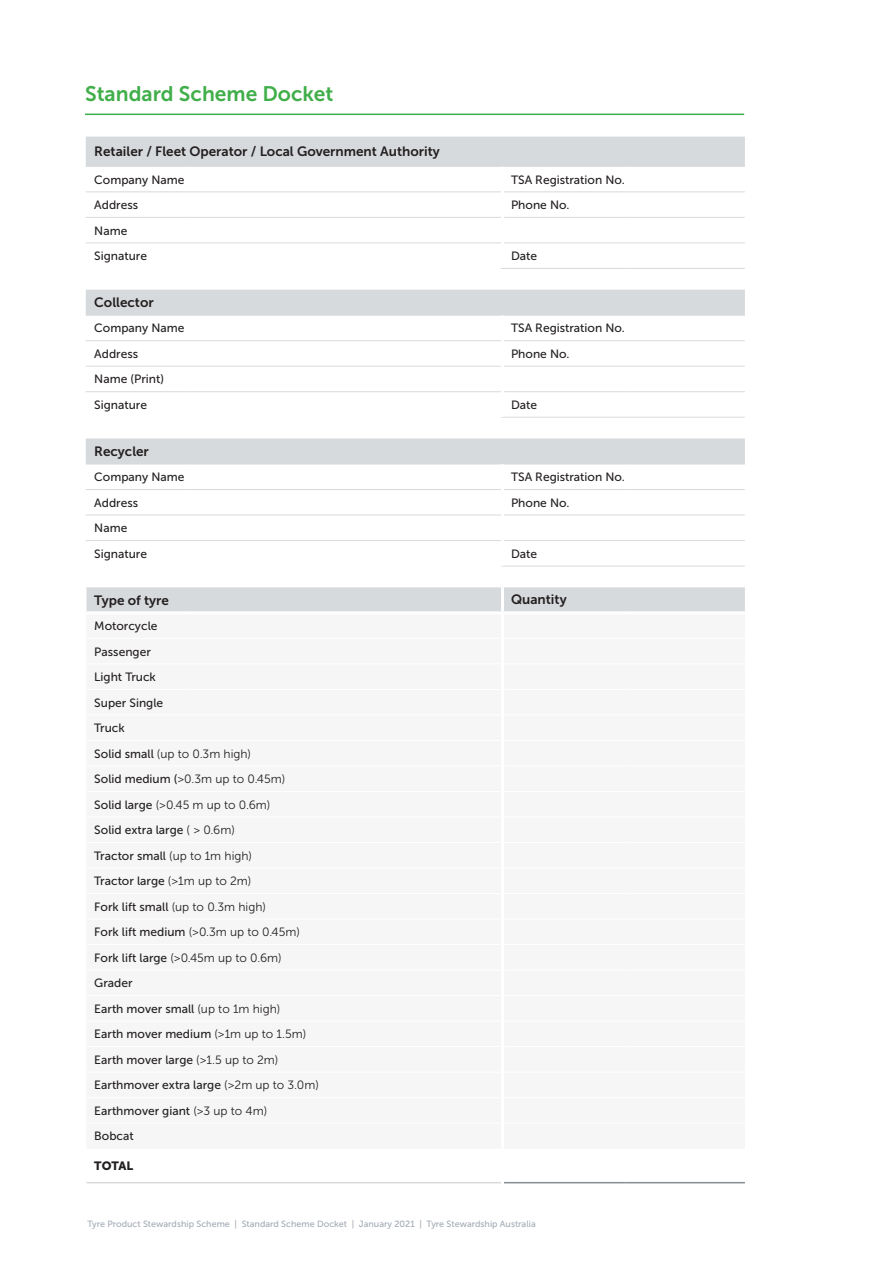
<style>
.page{position:relative;width:893px;height:1263px;background:#fff}
.page>*{position:absolute;margin:0;border:0;box-sizing:border-box;transform-origin:0 0}
.t1{font:21px "Museo Sans 700";color:#40ae49}
.t2{font:13.5px "Museo Sans 700";color:#231f20}
.t3{font:12px/25.5px "Museo Sans 500";color:#231f20}
.t4{font:12px/25.5px "Museo Sans 300";color:#231f20}
.t5{font:12px "Museo Sans 900";color:#231f20}
.t6{font:9px "Museo Sans 500";color:#a3aab5}
.s1{font-family:"Museo Sans 500"}
.s2{font-family:"Museo Sans 300"}
</style>
<div class="page">
<hr style="left:85px;top:114px;width:659px;height:1px;background:#40ae49">
<svg style="left:86px;top:137px;width:659px;height:474px"></svg>
<hr style="left:85px;top:587px;width:2px;height:26px;background:#fff">
<hr style="left:86px;top:166px;width:102px;height:1px;background:#d7dadc">
<hr style="left:188px;top:166px;width:314px;height:1px;background:#d7dadc">
<hr style="left:502px;top:166px;width:124px;height:1px;background:#d7dadc">
<hr style="left:626px;top:166px;width:119px;height:1px;background:#d7dadc">
<hr style="left:86px;top:191px;width:102px;height:1px;background:#d7dadc">
<hr style="left:188px;top:191px;width:313px;height:1px;background:#d7dadc">
<hr style="left:504px;top:191px;width:122px;height:1px;background:#d7dadc">
<hr style="left:626px;top:191px;width:119px;height:1px;background:#d7dadc">
<hr style="left:86px;top:217px;width:102px;height:1px;background:#d7dadc">
<hr style="left:188px;top:217px;width:313px;height:1px;background:#d7dadc">
<hr style="left:504px;top:217px;width:122px;height:1px;background:#d7dadc">
<hr style="left:626px;top:217px;width:119px;height:1px;background:#d7dadc">
<hr style="left:86px;top:242px;width:102px;height:1px;background:#d7dadc">
<hr style="left:188px;top:242px;width:313px;height:1px;background:#d7dadc">
<hr style="left:504px;top:242px;width:122px;height:1px;background:#d7dadc">
<hr style="left:626px;top:242px;width:119px;height:1px;background:#d7dadc">
<hr style="left:501px;top:268px;width:125px;height:1px;background:#d7dadc">
<hr style="left:626px;top:268px;width:119px;height:1px;background:#d7dadc">
<hr style="left:86px;top:391px;width:102px;height:1px;background:#d7dadc">
<hr style="left:188px;top:391px;width:313px;height:1px;background:#d7dadc">
<hr style="left:504px;top:391px;width:122px;height:1px;background:#d7dadc">
<hr style="left:626px;top:391px;width:119px;height:1px;background:#d7dadc">
<hr style="left:501px;top:417px;width:125px;height:1px;background:#d7dadc">
<hr style="left:626px;top:417px;width:119px;height:1px;background:#d7dadc">
<hr style="left:86px;top:540px;width:102px;height:1px;background:#d7dadc">
<hr style="left:188px;top:540px;width:313px;height:1px;background:#d7dadc">
<hr style="left:504px;top:540px;width:122px;height:1px;background:#d7dadc">
<hr style="left:626px;top:540px;width:119px;height:1px;background:#d7dadc">
<hr style="left:501px;top:566px;width:125px;height:1px;background:#d7dadc">
<hr style="left:626px;top:566px;width:119px;height:1px;background:#d7dadc">
<hr style="left:86px;top:315px;width:102px;height:1px;background:#d7dadc">
<hr style="left:188px;top:315px;width:314px;height:1px;background:#d7dadc">
<hr style="left:502px;top:315px;width:124px;height:1px;background:#d7dadc">
<hr style="left:626px;top:315px;width:119px;height:1px;background:#d7dadc">
<hr style="left:86px;top:340px;width:102px;height:1px;background:#d7dadc">
<hr style="left:188px;top:340px;width:313px;height:1px;background:#d7dadc">
<hr style="left:504px;top:340px;width:122px;height:1px;background:#d7dadc">
<hr style="left:626px;top:340px;width:119px;height:1px;background:#d7dadc">
<hr style="left:86px;top:366px;width:102px;height:1px;background:#d7dadc">
<hr style="left:188px;top:366px;width:313px;height:1px;background:#d7dadc">
<hr style="left:504px;top:366px;width:122px;height:1px;background:#d7dadc">
<hr style="left:626px;top:366px;width:119px;height:1px;background:#d7dadc">
<hr style="left:86px;top:464px;width:102px;height:1px;background:#d7dadc">
<hr style="left:188px;top:464px;width:314px;height:1px;background:#d7dadc">
<hr style="left:502px;top:464px;width:124px;height:1px;background:#d7dadc">
<hr style="left:626px;top:464px;width:119px;height:1px;background:#d7dadc">
<hr style="left:86px;top:489px;width:102px;height:1px;background:#d7dadc">
<hr style="left:188px;top:489px;width:313px;height:1px;background:#d7dadc">
<hr style="left:504px;top:489px;width:122px;height:1px;background:#d7dadc">
<hr style="left:626px;top:489px;width:119px;height:1px;background:#d7dadc">
<hr style="left:86px;top:515px;width:102px;height:1px;background:#d7dadc">
<hr style="left:188px;top:515px;width:313px;height:1px;background:#d7dadc">
<hr style="left:504px;top:515px;width:122px;height:1px;background:#d7dadc">
<hr style="left:626px;top:515px;width:119px;height:1px;background:#d7dadc">
<hr style="left:501px;top:167px;width:3px;height:25px;background:#fff">
<hr style="left:501px;top:192px;width:3px;height:25px;background:#fff">
<hr style="left:501px;top:217px;width:3px;height:26px;background:#fff">
<hr style="left:501px;top:243px;width:3px;height:25px;background:#fff">
<hr style="left:501px;top:316px;width:3px;height:25px;background:#fff">
<hr style="left:501px;top:341px;width:3px;height:25px;background:#fff">
<hr style="left:501px;top:366px;width:3px;height:26px;background:#fff">
<hr style="left:501px;top:392px;width:3px;height:25px;background:#fff">
<hr style="left:501px;top:464px;width:3px;height:25px;background:#fff">
<hr style="left:501px;top:489px;width:3px;height:26px;background:#fff">
<hr style="left:501px;top:515px;width:3px;height:25px;background:#fff">
<hr style="left:501px;top:540px;width:3px;height:26px;background:#fff">
<hr style="left:87px;top:1182px;width:101px;height:1px;background:#d7dadc">
<hr style="left:188px;top:1182px;width:313px;height:1px;background:#d7dadc">
<hr style="left:501px;top:587px;width:3px;height:24px;background:#fff">
<hr style="left:504px;top:1182px;width:122px;height:1px;background:#868e92">
<hr style="left:626px;top:1182px;width:119px;height:1px;background:#868e92">
<h1 class="t1" style="left:85px;top:82px;width:250px">Standard Scheme Docket</h1>
<p class="t2" style="left:94px;top:144px;width:347px">Retailer / Fleet Operator / Local Government Authority</p>
<p class="t3" style="left:94px;top:167px;width:92px">Company Name</p>
<p class="t3" style="left:511px;top:167px;width:115px">TSA Registration No.</p>
<p class="t3" style="left:94px;top:192px;width:45px">Address</p>
<p class="t3" style="left:511px;top:192px;width:60px">Phone No.</p>
<p class="t3" style="left:94px;top:218px;width:54px">Name<br>Signature</p>
<p class="t3" style="left:511px;top:243px;width:28px">Date</p>
<p class="t2" style="left:94px;top:295px;width:61px">Collector</p>
<p class="t3" style="left:94px;top:316px;width:92px">Company Name</p>
<p class="t3" style="left:511px;top:316px;width:115px">TSA Registration No.</p>
<p class="t3" style="left:94px;top:341px;width:45px">Address</p>
<p class="t3" style="left:511px;top:341px;width:60px">Phone No.</p>
<p class="t3" style="left:94px;top:366px;width:71px">Name (Print)<br>Signature</p>
<p class="t3" style="left:511px;top:392px;width:28px">Date</p>
<p class="t2" style="left:94px;top:444px;width:56px">Recycler</p>
<p class="t3" style="left:94px;top:464px;width:92px">Company Name</p>
<p class="t3" style="left:511px;top:464px;width:115px">TSA Registration No.</p>
<p class="t3" style="left:94px;top:490px;width:45px">Address</p>
<p class="t3" style="left:511px;top:490px;width:60px">Phone No.</p>
<p class="t3" style="left:94px;top:515px;width:54px">Name<br>Signature</p>
<p class="t3" style="left:511px;top:541px;width:28px">Date</p>
<p class="t2" style="left:94px;top:593px;width:76px">Type of tyre</p>
<p class="t2" style="left:511px;top:592px;width:57px">Quantity</p>
<p class="t3" style="left:94px;top:613px;width:70px">Motorcycle<br>Passenger<br>Light Truck<br>Super Single<br>Truck</p>
<p class="t4" style="left:94px;top:741px;width:192px"><span class="s1">Solid small</span> (up to 0.3m high)<br><span class="s1">Solid medium (</span>&gt;0.3m up to 0.45m)<br><span class="s1">Solid large</span> (&gt;0.45 m up to 0.6m)</p>
<p class="t3" style="left:94px;top:817px;width:159px">Solid extra large <span class="s2">( &gt; 0.6m)<br></span>Tractor small <span class="s2">(up to 1m high)<br></span>Tractor large <span class="s2">(&gt;1m up to 2m)</span></p>
<p class="t4" style="left:94px;top:894px;width:207px"><span class="s1">Fork lift small</span> (up to 0.3m high)<br><span class="s1">Fork lift medium</span> (&gt;0.3m up to 0.45m)<br><span class="s1">Fork lift large</span> (&gt;0.45m up to 0.6m)</p>
<p class="t3" style="left:94px;top:970px;width:226px">Grader<br>Earth mover small <span class="s2">(up to 1m high)<br></span>Earth mover medium <span class="s2">(&gt;1m up to 1.5m)<br></span>Earth mover large <span class="s2">(&gt;1.5 up to 2m)<br></span>Earthmover extra large <span class="s2">(&gt;2m up to 3.0m)<br></span>Earthmover giant <span class="s2">(&gt;3 up to 4m)<br></span>Bobcat</p>
<p class="t5" style="left:94px;top:1159px;width:40px">TOTAL</p>
<p class="t6" style="left:87px;top:1219px;width:450px">Tyre Product Stewardship Scheme | Standard Scheme Docket | January 2021 | Tyre Stewardship Australia</p>
</div>
